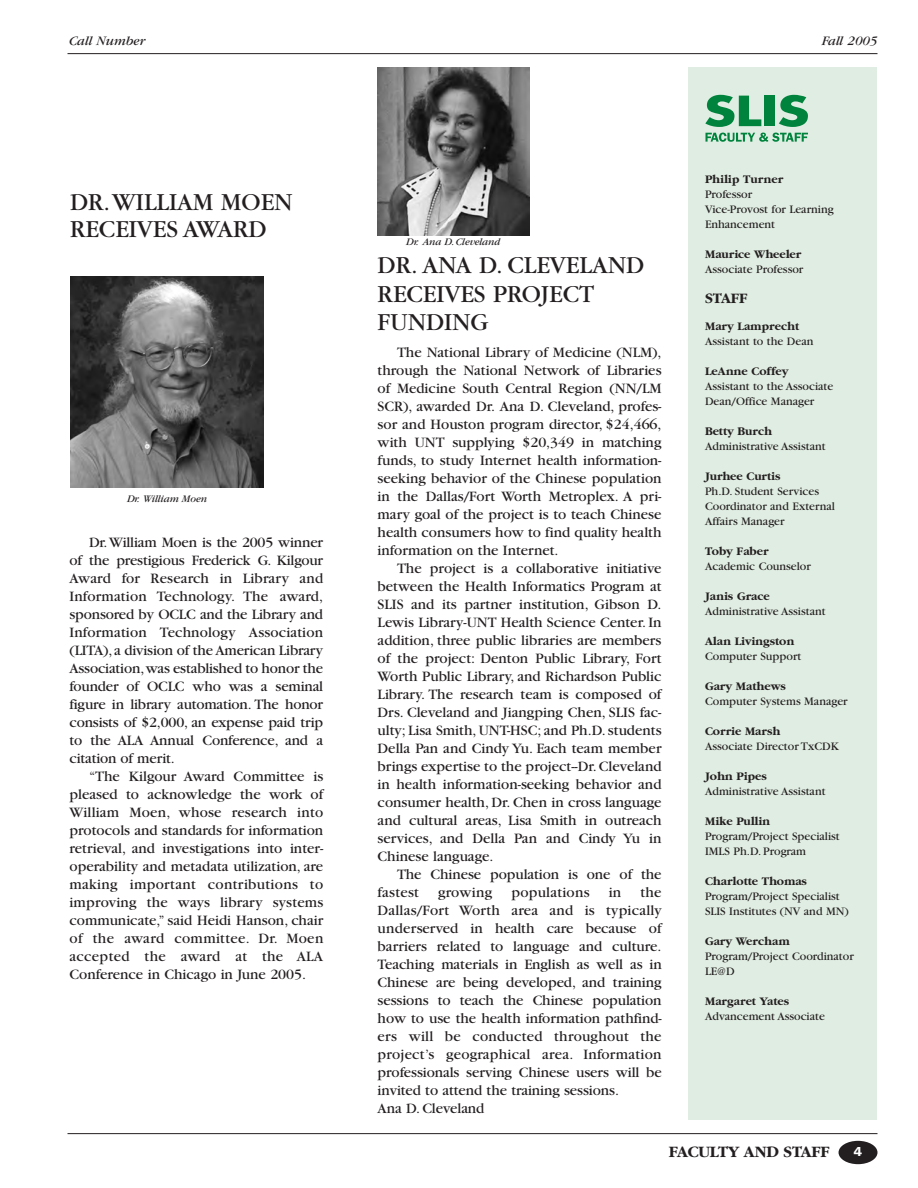
<style>
.page{position:relative;width:918px;height:1188px;background:#fff}
.page>*{position:absolute;margin:0;border:0;box-sizing:border-box;transform-origin:0 0}
.t1{font:25.5px/28.5px "Garamond";color:#231f20}
.t2{font:700 16.5px "Garamond";letter-spacing:-.01em;color:#231f20}
.t3{font:15px/18px "Garamond";color:#231f20}
.t4{font:15px "Garamond";letter-spacing:.02em;color:#231f20}
.t5{font:700 15px "Garamond";color:#231f20}
.t6{font:italic 13.5px "Garamond";color:#231f20}
.t7{font:13.5px "Univers Black DTC";color:#fff}
.t8{font:12px/15px "Garamond";color:#231f20}
.t9{font:italic 10.5px "Garamond";letter-spacing:-.01em;color:#231f20}
.s1{font-weight:700}
</style>
<div class="page">
<hr style="left:68px;top:1133px;width:810px;height:1px;background:#231f20">
<div style="left:839px;top:1141px;width:39px;height:23px;background:#231f20;border-radius:50%"></div>
<div style="left:688px;top:67px;width:190px;height:1053px;background:#e0ede2"></div>
<hr style="left:68px;top:53px;width:810px;height:1px;background:#231f20">
<img style="left:378px;top:67px;width:151px;height:169px">
<svg style="left:705px;top:95px;width:56px;height:32px"></svg>
<div style="left:764px;top:96px;width:10px;height:30px;background:#00843d"></div>
<svg style="left:779px;top:95px;width:29px;height:32px"></svg>
<svg style="left:705px;top:133px;width:103px;height:9px"></svg>
<img style="left:71px;top:276px;width:193px;height:211px">
<p class="t6" style="left:69px;top:36px;width:78px">Call Number</p>
<p class="t6" style="left:822px;top:36px;width:58px">Fall 2005</p>
<p class="t1" style="left:70px;top:190px;width:224px;line-height:27px">DR.WILLIAM MOEN<br>RECEIVES AWARD</p>
<p class="t9" style="left:127px;top:495px;width:82px">Dr. William Moen</p>
<p class="t3" style="left:89px;top:535px;width:236px">Dr.William Moen is the 2005 winner</p>
<p class="t3" style="left:70px;top:553px;width:255px">of the prestigious Frederick G. Kilgour</p>
<p class="t3" style="left:70px;top:571px;width:255px">Award for Research in Library and</p>
<p class="t3" style="left:70px;top:589px;width:255px">Information Technology. The award,</p>
<p class="t3" style="left:70px;top:607px;width:255px">sponsored by OCLC and the Library and</p>
<p class="t3" style="left:70px;top:625px;width:255px">Information Technology Association</p>
<p class="t3" style="left:70px;top:643px;width:255px">(LITA),a division of the American Library</p>
<p class="t3" style="left:70px;top:661px;width:255px">Association,was established to honor the</p>
<p class="t3" style="left:70px;top:679px;width:255px">founder of OCLC who was a seminal</p>
<p class="t3" style="left:70px;top:697px;width:255px">figure in library automation. The honor</p>
<p class="t3" style="left:70px;top:715px;width:255px">consists of $2,000, an expense paid trip</p>
<p class="t3" style="left:70px;top:733px;width:255px">to the ALA Annual Conference, and a</p>
<p class="t3" style="left:70px;top:751px;width:107px">citation of merit.</p>
<p class="t3" style="left:89px;top:769px;width:236px">“The Kilgour Award Committee is</p>
<p class="t3" style="left:70px;top:787px;width:255px">pleased to acknowledge the work of</p>
<p class="t3" style="left:70px;top:805px;width:255px">William Moen, whose research into</p>
<p class="t3" style="left:70px;top:823px;width:255px">protocols and standards for information</p>
<p class="t3" style="left:70px;top:841px;width:255px">retrieval, and investigations into inter-</p>
<p class="t3" style="left:70px;top:859px;width:255px">operability and metadata utilization, are</p>
<p class="t4" style="left:70px;top:879px;width:255px">making important contributions to</p>
<p class="t3" style="left:70px;top:895px;width:255px">improving the ways library systems</p>
<p class="t3" style="left:70px;top:913px;width:255px">communicate,” said Heidi Hanson, chair</p>
<p class="t4" style="left:70px;top:933px;width:255px">of the award committee. Dr. Moen</p>
<p class="t4" style="left:70px;top:951px;width:255px">accepted the award at the ALA</p>
<p class="t3" style="left:70px;top:967px;width:238px">Conference in Chicago in June 2005.</p>
<p class="t9" style="left:406px;top:238px;width:96px">Dr. Ana D. Cleveland</p>
<p class="t1" style="left:378px;top:254px;width:268px">DR. ANA D. CLEVELAND<br>RECEIVES PROJECT<br>FUNDING</p>
<p class="t3" style="left:397px;top:345px;width:266px">The National Library of Medicine (NLM),</p>
<p class="t3" style="left:378px;top:363px;width:285px">through the National Network of Libraries</p>
<p class="t3" style="left:378px;top:381px;width:285px">of Medicine South Central Region (NN/LM</p>
<p class="t3" style="left:378px;top:399px;width:285px">SCR), awarded Dr. Ana D. Cleveland, profes-</p>
<p class="t3" style="left:378px;top:417px;width:285px">sor and Houston program director, $24,466,</p>
<p class="t3" style="left:378px;top:435px;width:285px">with UNT supplying $20,349 in matching</p>
<p class="t3" style="left:378px;top:453px;width:285px">funds, to study Internet health information-</p>
<p class="t3" style="left:378px;top:471px;width:285px">seeking behavior of the Chinese population</p>
<p class="t3" style="left:378px;top:489px;width:285px">in the Dallas/Fort Worth Metroplex. A pri-</p>
<p class="t3" style="left:378px;top:507px;width:285px">mary goal of the project is to teach Chinese</p>
<p class="t3" style="left:378px;top:525px;width:285px">health consumers how to find quality health</p>
<p class="t3" style="left:378px;top:543px;width:182px">information on the Internet.</p>
<p class="t3" style="left:397px;top:561px;width:266px">The project is a collaborative initiative</p>
<p class="t3" style="left:378px;top:579px;width:285px">between the Health Informatics Program at</p>
<p class="t3" style="left:378px;top:597px;width:285px">SLIS and its partner institution, Gibson D.</p>
<p class="t3" style="left:378px;top:615px;width:285px">Lewis Library-UNT Health Science Center. In</p>
<p class="t3" style="left:378px;top:633px;width:285px">addition, three public libraries are members</p>
<p class="t3" style="left:378px;top:651px;width:285px">of the project: Denton Public Library, Fort</p>
<p class="t3" style="left:378px;top:669px;width:285px">Worth Public Library, and Richardson Public</p>
<p class="t3" style="left:378px;top:687px;width:285px">Library. The research team is composed of</p>
<p class="t3" style="left:378px;top:705px;width:285px">Drs. Cleveland and Jiangping Chen, SLIS fac-</p>
<p class="t3" style="left:378px;top:723px;width:285px">ulty; Lisa Smith, UNT-HSC; and Ph.D. students</p>
<p class="t3" style="left:378px;top:741px;width:285px">Della Pan and Cindy Yu. Each team member</p>
<p class="t3" style="left:378px;top:759px;width:285px">brings expertise to the project--Dr. Cleveland</p>
<p class="t3" style="left:378px;top:777px;width:285px">in health information-seeking behavior and</p>
<p class="t3" style="left:378px;top:795px;width:285px">consumer health, Dr. Chen in cross language</p>
<p class="t3" style="left:378px;top:813px;width:285px">and cultural areas, Lisa Smith in outreach</p>
<p class="t3" style="left:378px;top:831px;width:285px">services, and Della Pan and Cindy Yu in</p>
<p class="t3" style="left:378px;top:849px;width:117px">Chinese language.</p>
<p class="t3" style="left:397px;top:867px;width:266px">The Chinese population is one of the</p>
<p class="t3" style="left:378px;top:885px;width:43px">fastest</p>
<p class="t3" style="left:438px;top:885px;width:56px">growing</p>
<p class="t3" style="left:511px;top:885px;width:80px">populations</p>
<p class="t3" style="left:609px;top:885px;width:14px">in</p>
<p class="t3" style="left:378px;top:885px;width:286px;text-indent:263px">the Dallas/Fort Worth area and is typically underserved in health care because of barriers related to language and culture.<br>Teaching materials in English as well as in Chinese are being developed, and training sessions to teach the Chinese population how to use the health information pathfind&shy;ers will be conducted throughout the project’s geographical area. Information professionals serving Chinese users will be invited to attend the training sessions.<br>Ana D. Cleveland</p>
<p class="t8" style="left:705px;top:173px;width:130px"><span class="s1">Philip Turner<br></span>Professor<br>Vice-Provost for Learning<br>Enhancement</p>
<p class="t8" style="left:705px;top:248px;width:100px"><span class="s1">Maurice Wheeler<br></span>Associate Professor</p>
<p class="t5" style="left:705px;top:289px;width:44px">STAFF</p>
<p class="t8" style="left:705px;top:320px;width:110px"><span class="s1">Mary Lamprecht<br></span>Assistant to the Dean</p>
<p class="t8" style="left:705px;top:365px;width:130px"><span class="s1">LeAnne Coffey<br></span>Assistant to the Associate<br>Dean/Office Manager</p>
<p class="t8" style="left:705px;top:425px;width:122px"><span class="s1">Betty Burch<br></span>Administrative Assistant</p>
<p class="t8" style="left:705px;top:470px;width:131px"><span class="s1">Jurhee Curtis<br></span>Ph.D. Student Services<br>Coordinator and External<br>Affairs Manager</p>
<p class="t8" style="left:705px;top:545px;width:107px"><span class="s1">Toby Faber<br></span>Academic Counselor</p>
<p class="t8" style="left:705px;top:590px;width:122px"><span class="s1">Janis Grace<br></span>Administrative Assistant</p>
<p class="t8" style="left:705px;top:635px;width:98px"><span class="s1">Alan Livingston<br></span>Computer Support</p>
<p class="t8" style="left:705px;top:680px;width:144px"><span class="s1">Gary Mathews<br></span>Computer Systems Manager</p>
<p class="t8" style="left:705px;top:725px;width:136px"><span class="s1">Corrie Marsh<br></span>Associate Director TxCDK</p>
<p class="t8" style="left:705px;top:770px;width:122px"><span class="s1">John Pipes<br></span>Administrative Assistant</p>
<p class="t8" style="left:705px;top:815px;width:136px"><span class="s1">Mike Pullin<br></span>Program/Project Specialist<br>IMLS Ph.D. Program</p>
<p class="t8" style="left:705px;top:875px;width:145px"><span class="s1">Charlotte Thomas<br></span>Program/Project Specialist<br>SLIS Institutes (NV and MN)</p>
<p class="t8" style="left:705px;top:935px;width:150px"><span class="s1">Gary Wercham<br></span>Program/Project Coordinator<br>LE@D</p>
<p class="t8" style="left:705px;top:995px;width:121px"><span class="s1">Margaret Yates<br></span>Advancement Associate</p>
<p class="t2" style="left:669px;top:1141px;width:163px">FACULTY AND STAFF</p>
<p class="t7" style="left:854px;top:1147px;width:10px">4</p>
</div>
